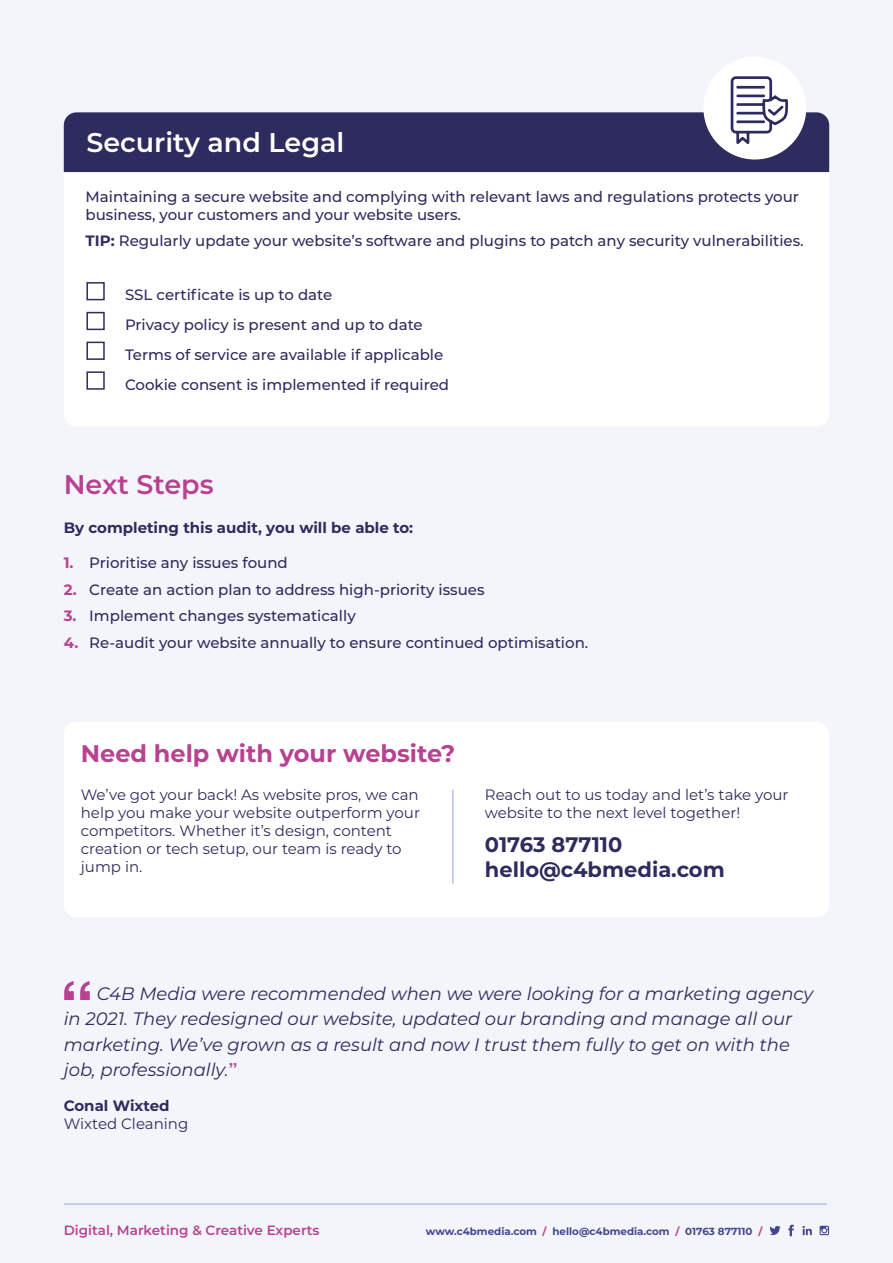
<style>
.page{position:relative;width:893px;height:1263px;background:#f3f5fa}
.page>*{position:absolute;margin:0;border:0;box-sizing:border-box;transform-origin:0 0}
.t1{font:700 69px "Helvetica";color:#b84191}
.t2{font:600 27px "Montserrat";color:#fff}
.t3{font:600 27px "Montserrat";color:#b84191}
.t4{font:700 24px "Montserrat";color:#b94191}
.t5{font:700 21px/25.2px "Montserrat";color:#2e2b5e}
.t6{font:italic 18px/25.5px "Montserrat";color:#2e2b5e}
.t7{font:500 15px/29.7px "Montserrat";color:#2e2b5e}
.t8{font:15px/18px "Montserrat";color:#2e2b5e}
.t9{font:700 15px "Montserrat";color:#2e2b5e}
.t10{font:600 13.5px "Montserrat";color:#b94191}
.t11{font:700 10.2px "Montserrat";color:#444493}
.s1{font-weight:700}
.s2{font-weight:700;color:#b94191}
.s3{font-family:"Helvetica";font-weight:700;font-style:normal;color:#b84191}
.s4{color:#b94191}
</style>
<div class="page">
<svg style="left:788px;top:1225px;width:6px;height:11px"></svg>
<svg style="left:803px;top:1226px;width:9px;height:9px"></svg>
<svg style="left:769px;top:1226px;width:12px;height:9px"></svg>
<svg style="left:820px;top:1226px;width:9px;height:9px"></svg>
<hr style="left:64px;top:1203px;width:763px;height:2px;background:#b1c2e5">
<div style="left:64px;top:142px;width:765px;height:285px;background:#fff;border-radius:13px"></div>
<div style="left:64px;top:112px;width:765px;height:60px;background:#2e2b5e"></div>
<div style="left:703px;top:57px;width:103px;height:103px;background:#fff;border-radius:50%"></div>
<div style="left:86px;top:282px;width:19px;height:18px;background:#fff;border:2px solid #2e2b5e"></div>
<div style="left:86px;top:312px;width:19px;height:18px;background:#fff;border:2px solid #2e2b5e"></div>
<div style="left:86px;top:342px;width:19px;height:18px;background:#fff;border:2px solid #2e2b5e"></div>
<div style="left:86px;top:371px;width:19px;height:19px;background:#fff;border:2px solid #2e2b5e"></div>
<div style="left:64px;top:722px;width:765px;height:195px;background:#fff;border-radius:13px"></div>
<hr style="left:452px;top:790px;width:2px;height:93px;background:#b1c2e5">
<svg style="left:730px;top:76px;width:59px;height:73px"></svg>
<h2 class="t2" style="left:86px;top:123px;width:259px">Security and Legal</h2>
<p class="t7" style="left:86px;top:187px;width:715px;line-height:18px">Maintaining a secure website and complying with relevant laws and regulations protects your business, your customers and your website users.</p>
<p class="t7" style="left:86px;top:226px;width:720px"><span class="s1">TIP:</span> Regularly update your website’s software and plugins to patch any security vulnerabilities.</p>
<p class="t7" style="left:125px;top:280px;width:326px">SSL certificate is up to date<br>Privacy policy is present and up to date Terms of service are available if applicable Cookie consent is implemented if required</p>
<h2 class="t3" style="left:64px;top:465px;width:151px">Next Steps</h2>
<p class="t9" style="left:64px;top:517px;width:351px">By completing this audit, you will be able to:</p>
<p class="t7" style="left:64px;top:547px;width:226px"><span class="s2">1.</span> Prioritise any issues found</p>
<p class="t7" style="left:64px;top:574px;width:422px"><span class="s2">2.</span> Create an action plan to address high-priority issues</p>
<p class="t7" style="left:64px;top:600px;width:293px"><span class="s2">3.</span> Implement changes systematically</p>
<p class="t7" style="left:64px;top:627px;width:526px"><span class="s2">4.</span> Re-audit your website annually to ensure continued optimisation.</p>
<h3 class="t4" style="left:81px;top:736px;width:376px">Need help with your website?</h3>
<p class="t8" style="left:81px;top:786px;width:341px">We’ve got your back! As website pros, we can help you make your website outperform your competitors. Whether it’s design, content creation or tech setup, our team is ready to jump in.</p>
<p class="t8" style="left:485px;top:786px;width:305px">Reach out to us today and let’s take your website to the next level together!</p>
<h3 class="t5" style="left:485px;top:831px;width:241px">01763 877110 hello@c4bmedia.com</h3>
<h1 class="t1" style="left:60px;top:965px;width:36px">“</h1>
<p class="t6" style="left:64px;top:980px;width:751px;text-indent:33px">C4B Media were recommended when we were looking for a marketing agency in 2021. They redesigned our website, updated our branding and manage all our marketing. We’ve grown as a result and now I trust them fully to get on with the job, professionally.<span class="s3">”</span></p>
<p class="t9" style="left:64px;top:1095px;width:107px">Conal Wixted</p>
<p class="t8" style="left:64px;top:1114px;width:126px">Wixted Cleaning</p>
<p class="t10" style="left:64px;top:1221px;width:257px">Digital, Marketing &amp; Creative Experts</p>
<p class="t11" style="left:426px;top:1224px;width:338px">www.c4bmedia.com <span class="s4">/</span> hello@c4bmedia.com <span class="s4">/</span> 01763 877110 <span class="s4">/</span></p>
</div>
